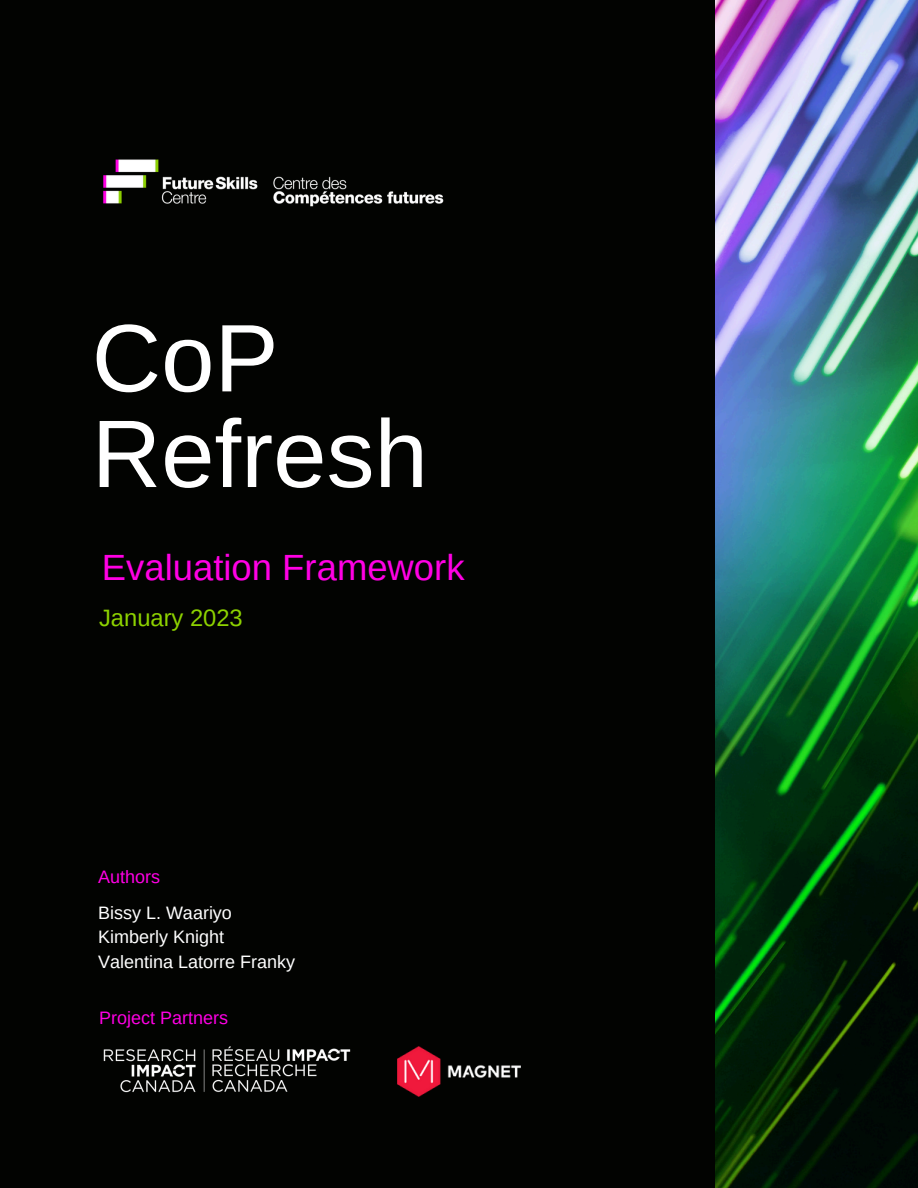
<style>
.page{position:relative;width:918px;height:1188px;background:#020301}
.page>*{position:absolute;margin:0;border:0;box-sizing:border-box;transform-origin:0 0}
.t1{font:96px/95.7px "Arimo";color:#fff}
.t2{font:36.45px "Arimo";color:#ff00e4}
.t3{font:23.7px "Arimo";color:#8dd200}
.t4{font:18px "Arimo";color:#fff}
.t5{font:18px "Arimo";color:#ff00e4}
</style>
<div class="page">
<img style="left:103px;top:159px;width:341px;height:48px">
<img style="left:716px;top:0;width:202px;height:1188px">
<img style="left:103px;top:1046px;width:248px;height:47px">
<img style="left:397px;top:1046px;width:124px;height:51px">
<h3 class="t1" style="left:92px;top:310px;width:338px">CoP<br>Refresh</h3>
<p class="t2" style="left:102px;top:547px;width:364px">Evaluation Framework</p>
<p class="t3" style="left:99px;top:604px;width:145px">January 2023</p>
<p class="t5" style="left:98px;top:867px;width:63px">Authors</p>
<p class="t4" style="left:98px;top:902px;width:135px">Bissy L. Waariyo</p>
<p class="t4" style="left:98px;top:927px;width:127px">Kimberly Knight</p>
<p class="t4" style="left:98px;top:952px;width:198px">Valentina Latorre Franky</p>
<p class="t5" style="left:99px;top:1008px;width:130px">Project Partners</p>
</div>
